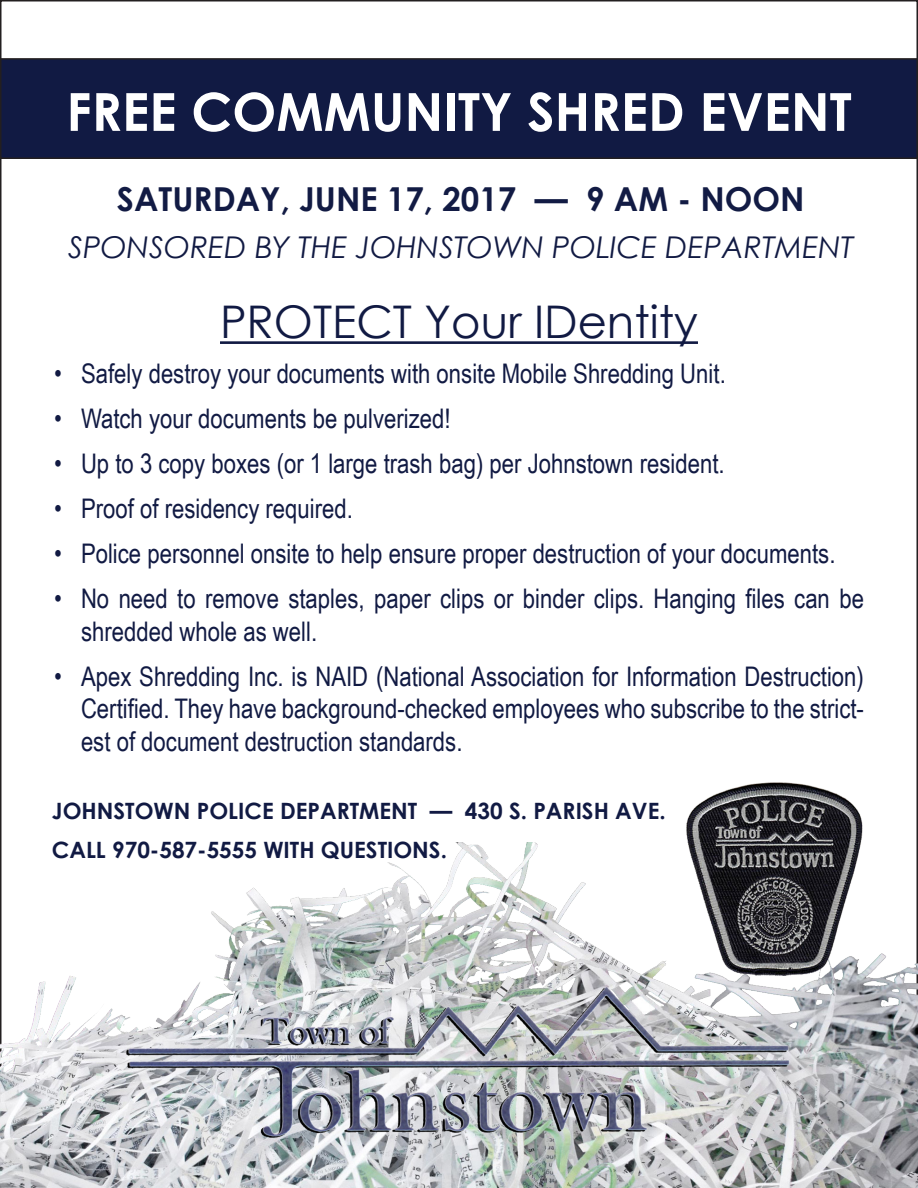
<style>
.page{position:relative;width:918px;height:1188px;background:#fff}
.page>*{position:absolute;margin:0;border:0;box-sizing:border-box;transform-origin:0 0}
.t1{font:700 52.5px "Century Gothic";color:#fff}
.t2{font:45px "Century Gothic";color:#111a43}
.t3{font:700 33px "Century Gothic";color:#121b44}
.t4{font:italic 30px "Century Gothic";color:#111a43}
.t5{font:27px/32.4px "Arial Narrow";color:#111a43}
.t6{font:700 22.5px "Century Gothic";color:#111a43}
</style>
<div class="page">
<img style="left:0;top:842px;width:918px;height:346px">
<img style="left:52px;top:963px;width:789px;height:198px">
<img style="left:684px;top:782px;width:180px;height:195px">
<div style="left:1px;top:59px;width:916px;height:99px;background:#111a43"></div>
<div style="left:0;top:58px;width:918px;height:101px;border:2px solid #231f20"></div>
<hr style="left:220px;top:341px;width:478px;height:3px;background:#111a43">
<p class="t1" style="left:66px;top:72px;width:787px">FREE COMMUNITY SHRED EVENT</p>
<p class="t3" style="left:117px;top:174px;width:689px">SATURDAY, JUNE 17, 2017 — 9 AM - NOON</p>
<p class="t4" style="left:68px;top:226px;width:787px">SPONSORED BY THE JOHNSTOWN POLICE DEPARTMENT</p>
<p class="t2" style="left:220px;top:291px;width:480px">PROTECT Your IDentity</p>
<p class="t5" style="left:54px;top:357px;width:673px">• Safely destroy your documents with onsite Mobile Shredding Unit.</p>
<p class="t5" style="left:54px;top:402px;width:398px">• Watch your documents be pulverized!</p>
<p class="t5" style="left:54px;top:447px;width:672px">• Up to 3 copy boxes (or 1 large trash bag) per Johnstown resident.</p>
<p class="t5" style="left:54px;top:492px;width:300px">• Proof of residency required.</p>
<p class="t5" style="left:54px;top:537px;width:783px">• Police personnel onsite to help ensure proper destruction of your documents.</p>
<p class="t5" style="left:81px;top:582px;width:784px;text-indent:-27px">• No need to remove staples, paper clips or binder clips. Hanging files can be shredded whole as well.</p>
<p class="t5" style="left:81px;top:659px;width:785px;text-align:justify;text-indent:-27px">• Apex Shredding Inc. is NAID (National Association for Information Destruction)<br>Certified. They have background-checked employees who subscribe to the strict&shy;est of document destruction standards.</p>
<p class="t6" style="left:52px;top:794px;width:615px">JOHNSTOWN POLICE DEPARTMENT — 430 S. PARISH AVE.</p>
<p class="t6" style="left:52px;top:833px;width:397px">CALL 970-587-5555 WITH QUESTIONS.</p>
</div>
